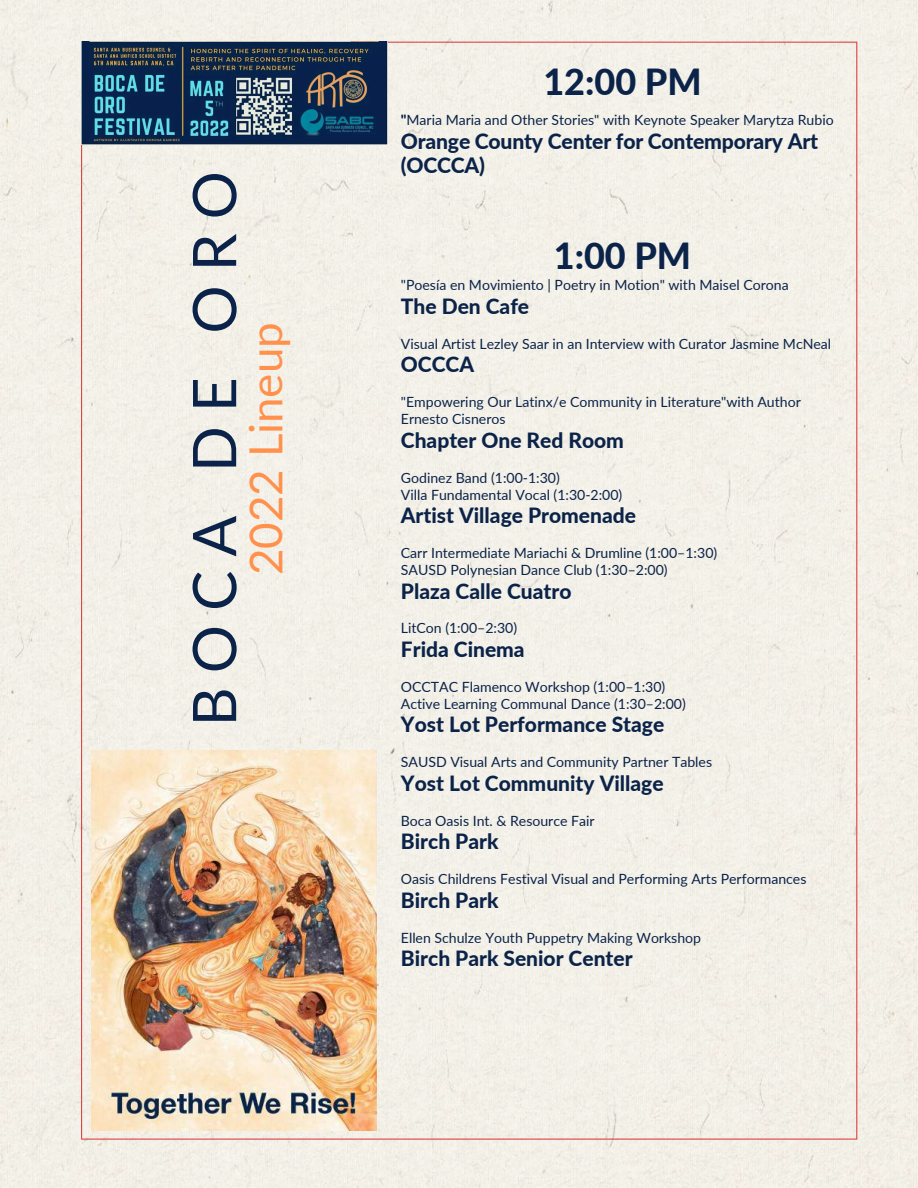
<style>
.page{position:relative;width:918px;height:1188px;background:#f3efe8}
.page>*{position:absolute;margin:0;border:0;box-sizing:border-box;transform-origin:0 0}
.t1{font:60.15px "Lato";letter-spacing:.235em;color:#0b2348}
.t2{font:45.75px "Lato";color:#ff914d}
.t3{font:800 36px "Lato";color:#0b2348}
.t4{font:800 21.15px/24.8px "Lato";letter-spacing:-.01em;color:#0b2348}
.t5{font:800 21px "Lato";color:#0b2348}
.t6{font:14.1px/16.8px "Lato";color:#0b2348}
.s1{font-weight:800}
</style>
<div class="page">
<div style="left:81px;top:42px;width:776px;height:1098px;background:#f3f0e8"></div>
<img style="left:81px;top:42px;width:306px;height:103px">
<img style="left:92px;top:751px;width:284px;height:379px">
<h1 class="t1" style="left:177px;top:726px;width:557px;rotate:-90deg">BOCA DE ORO</h1>
<h2 class="t2" style="left:237px;top:575px;width:255px;rotate:-90deg">2022 Lineup</h2>
<h3 class="t3" style="left:543px;top:59px;width:160px">12:00 PM</h3>
<p class="t6" style="left:401px;top:111px;width:434px"><span class="s1">"</span>Maria Maria and Other Stories" with Keynote Speaker Marytza Rubio</p>
<h3 class="t4" style="left:401px;top:128px;width:419px">Orange County Center for Contemporary Art (OCCCA)</h3>
<h3 class="t3" style="left:554px;top:233px;width:139px">1:00 PM</h3>
<p class="t6" style="left:401px;top:276px;width:389px">"Poesía en Movimiento | Poetry in Motion" with Maisel Corona</p>
<h3 class="t5" style="left:401px;top:293px;width:130px">The Den Cafe</h3>
<p class="t6" style="left:401px;top:335px;width:432px">Visual Artist Lezley Saar in an Interview with Curator Jasmine McNeal</p>
<h3 class="t5" style="left:401px;top:352px;width:75px">OCCCA</h3>
<p class="t6" style="left:401px;top:393px;width:401px">"Empowering Our Latinx/e Community in Literature"with Author<br>Ernesto Cisneros</p>
<h3 class="t5" style="left:401px;top:427px;width:225px">Chapter One Red Room</h3>
<p class="t6" style="left:401px;top:469px;width:223px">Godinez Band (1:00-1:30)<br>Villa Fundamental Vocal (1:30-2:00)</p>
<h3 class="t5" style="left:401px;top:502px;width:237px">Artist Village Promenade</h3>
<p class="t6" style="left:401px;top:544px;width:318px">Carr Intermediate Mariachi &amp; Drumline (1:00–1:30)<br>SAUSD Polynesian Dance Club (1:30–2:00)</p>
<h3 class="t5" style="left:401px;top:578px;width:172px">Plaza Calle Cuatro</h3>
<p class="t6" style="left:401px;top:620px;width:118px">LitCon (1:00–2:30)</p>
<h3 class="t5" style="left:401px;top:636px;width:125px">Frida Cinema</h3>
<p class="t6" style="left:401px;top:678px;width:287px">OCCTAC Flamenco Workshop (1:00–1:30)<br>Active Learning Communal Dance (1:30–2:00)</p>
<h3 class="t5" style="left:401px;top:712px;width:265px">Yost Lot Performance Stage</h3>
<p class="t6" style="left:401px;top:753px;width:313px">SAUSD Visual Arts and Community Partner Tables</p>
<h3 class="t5" style="left:401px;top:770px;width:264px">Yost Lot Community Village</h3>
<p class="t6" style="left:401px;top:812px;width:195px">Boca Oasis Int. &amp; Resource Fair</p>
<h3 class="t5" style="left:401px;top:829px;width:99px">Birch Park</h3>
<p class="t6" style="left:401px;top:870px;width:407px">Oasis Childrens Festival Visual and Performing Arts Performances</p>
<h3 class="t5" style="left:401px;top:887px;width:99px">Birch Park</h3>
<p class="t6" style="left:401px;top:929px;width:302px">Ellen Schulze Youth Puppetry Making Workshop</p>
<h3 class="t5" style="left:401px;top:946px;width:233px">Birch Park Senior Center</h3>
</div>
